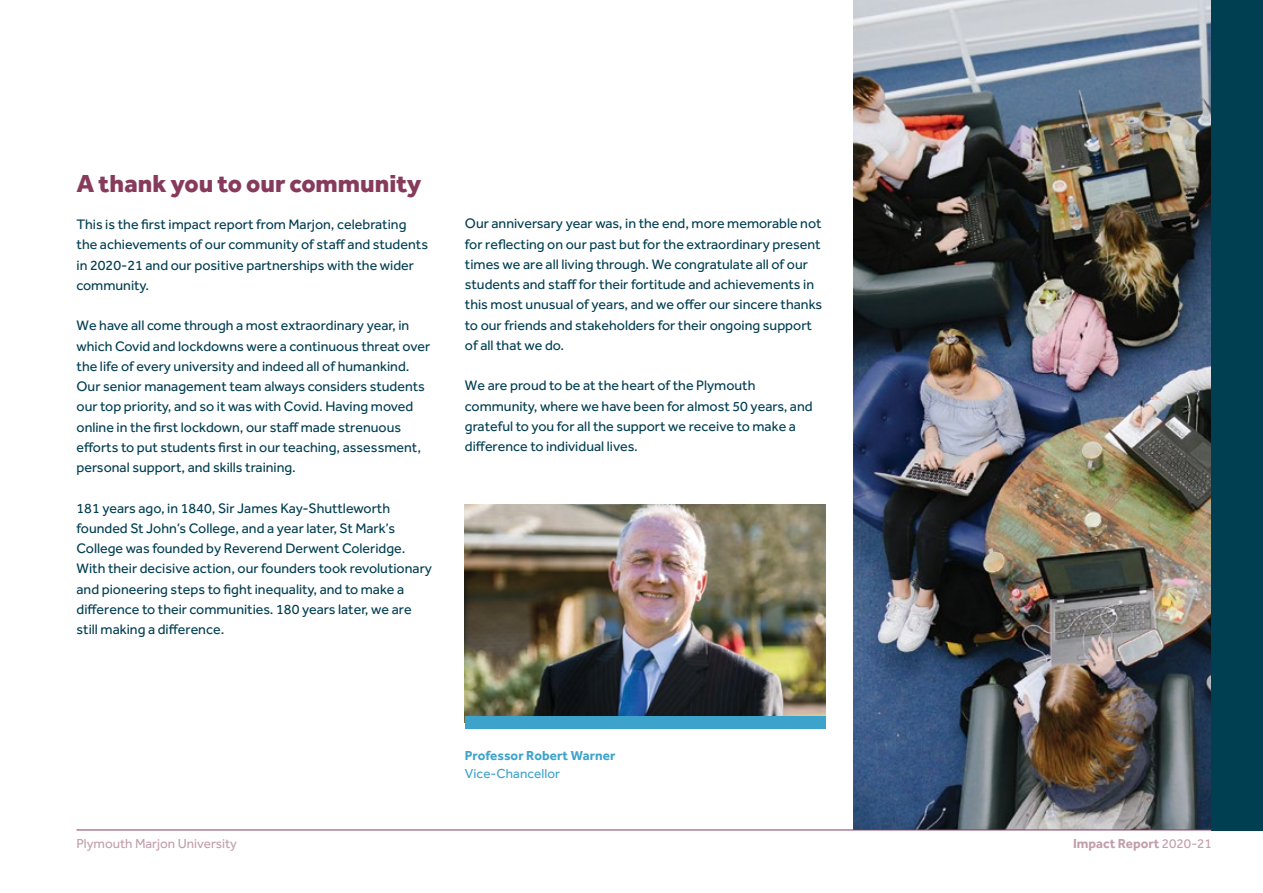
<style>
.page{position:relative;width:1263px;height:893px;background:#fff}
.page>*{position:absolute;margin:0;border:0;box-sizing:border-box;transform-origin:0 0}
.t1{font:800 25.5px "Effra";color:#873b5c}
.t2{font:14.25px/20.2px "Effra";color:#003e51}
.t3{font:13.5px "Effra";color:#c29fa9}
.t4{font:700 13.5px "Effra";letter-spacing:.005em;color:#3ea3cb}
.t5{font:700 13.5px "Effra";color:#c29fa9}
.t6{font:13.5px "Effra";letter-spacing:.005em;color:#3ea3cb}
.s1{font-weight:400}
</style>
<div class="page">
<img style="left:853px;top:0;width:358px;height:829px">
<img style="left:465px;top:504px;width:360px;height:212px">
<div style="left:1211px;top:0;width:52px;height:830px;background:#003e51"></div>
<hr style="left:77px;top:830px;width:1135px;height:1px;background:#873b5c">
<div style="left:465px;top:716px;width:360px;height:13px;background:#3ea3cb"></div>
<h1 class="t1" style="left:77px;top:167px;width:346px">A thank you to our community</h1>
<p class="t2" style="left:77px;top:214px;width:353px">This is the first impact report from Marjon, celebrating the achievements of our community of staff and students in 2020-21 and our positive partnerships with the wider community.</p>
<p class="t2" style="left:77px;top:315px;width:355px">We have all come through a most extraordinary year, in which Covid and lockdowns were a continuous threat over the life of every university and indeed all of humankind.<br>Our senior management team always considers students our top priority, and so it was with Covid. Having moved online in the first lockdown, our staff made strenuous efforts to put students first in our teaching, assessment, personal support, and skills training.</p>
<p class="t2" style="left:77px;top:498px;width:357px">181 years ago, in 1840, Sir James Kay-Shuttleworth founded St John’s College, and a year later, St Mark’s College was founded by Reverend Derwent Coleridge.<br>With their decisive action, our founders took revolutionary and pioneering steps to fight inequality, and to make a difference to their communities. 180 years later, we are still making a difference.</p>
<p class="t2" style="left:465px;top:213px;width:359px">Our anniversary year was, in the end, more memorable not for reflecting on our past but for the extraordinary present times we are all living through. We congratulate all of our students and staff for their fortitude and achievements in this most unusual of years, and we offer our sincere thanks to our friends and stakeholders for their ongoing support of all that we do.</p>
<p class="t2" style="left:465px;top:375px;width:349px">We are proud to be at the heart of the Plymouth community, where we have been for almost 50 years, and grateful to you for all the support we receive to make a difference to individual lives.</p>
<h5 class="t4" style="left:465px;top:747px;width:152px">Professor Robert Warner</h5>
<p class="t6" style="left:465px;top:765px;width:97px">Vice-Chancellor</p>
<p class="t3" style="left:77px;top:836px;width:162px">Plymouth Marjon University</p>
<p class="t5" style="left:1073px;top:835px;width:140px">Impact Report <span class="s1">2020-21</span></p>
</div>
